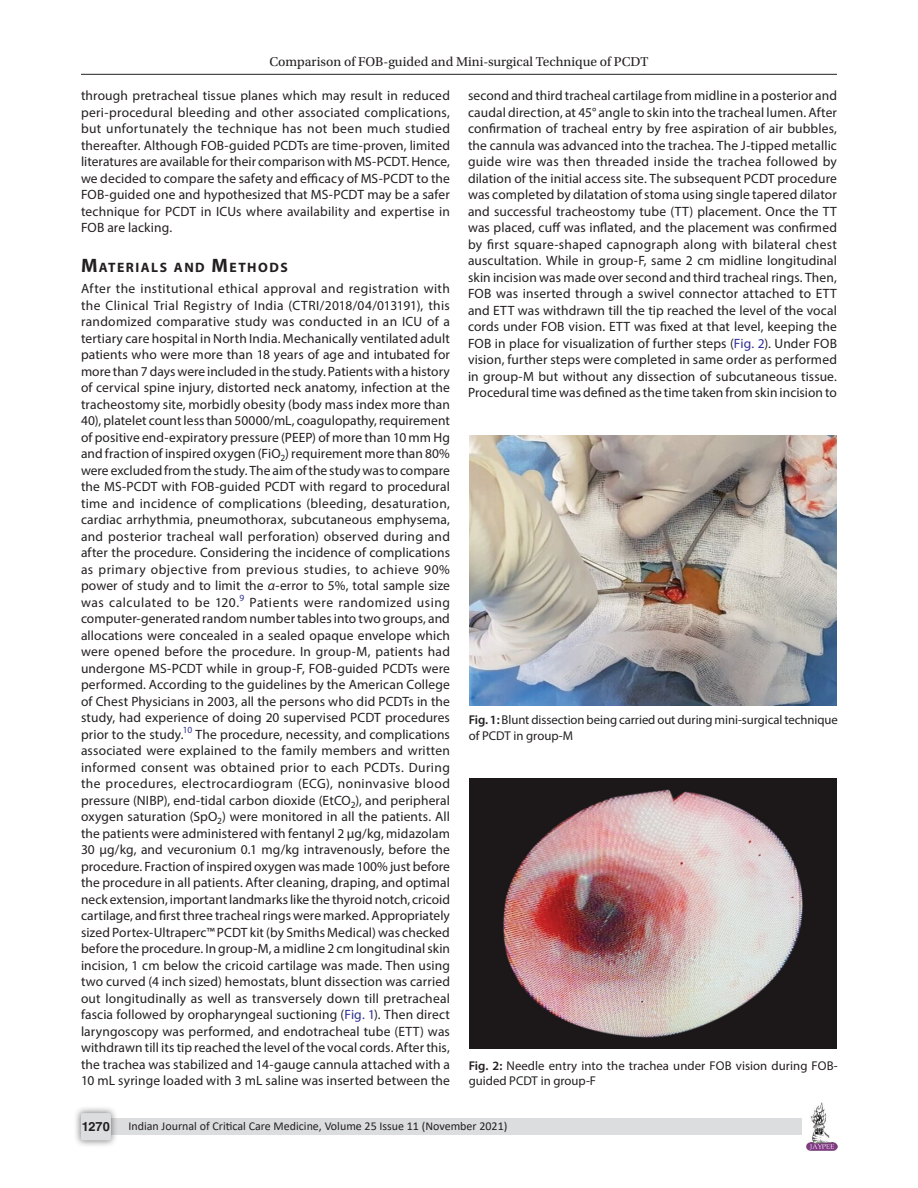
<style>
.page{position:relative;width:918px;height:1188px;background:#fff}
.page>*{position:absolute;margin:0;border:0;box-sizing:border-box;transform-origin:0 0}
.Head-1{font:700 13.65px "Myriad Pro";letter-spacing:.105em;color:#231f20}
.Para-NoIndent{font:13.5px/16.5px "Myriad Pro";letter-spacing:.01em;color:#231f20;text-align:justify}
.t1{font:13.5px "Utopia Std";color:#231f20}
.FigCaption{font:12.75px/15.3px "Myriad Pro";color:#231f20}
.t2{font:700 12.75px "Helvetica LT Std";color:#231f20}
.t3{font:12px "Calibri";color:#231f20}
.s1{font-size:19.5px}
.s2{font-style:italic}
.s3{color:#2e3092}
.s4{font-weight:600}
</style>
<div class="page">
<hr style="left:81px;top:74px;width:756px;height:1px;background:#231f20">
<img style="left:807px;top:1103px;width:30px;height:48px">
<div style="left:96px;top:1119px;width:706px;height:16px;background:#dcdddf"></div>
<div style="left:73px;top:1106px;width:45px;height:41px;background:#231f20;opacity:.61"></div>
<div style="left:81px;top:1113px;width:30px;height:27px;background:#dcdddf;border-radius:2px"></div>
<img style="left:470px;top:436px;width:367px;height:270px">
<img style="left:470px;top:778px;width:367px;height:270px">
<p class="t1" style="left:269px;top:55px;width:381px">Comparison of FOB-guided and Mini-surgical Technique of PCDT</p>
<p class="Para-NoIndent" style="left:81px;top:87px;width:371px">through pretracheal tissue planes which may result in reduced peri-procedural bleeding and other associated complications, but unfortunately the technique has not been much studied thereafter. Although FOB-guided PCDTs are time-proven, limited literatures are available for their comparison with MS-PCDT. Hence, we decided to compare the safety and efficacy of MS-PCDT to the FOB-guided one and hypothesized that MS-PCDT may be a safer technique for PCDT in ICUs where availability and expertise in FOB are lacking.</p>
<p class="Head-1" style="left:81px;top:259px;width:208px"><span class="s1">M</span>ATERIALS AND <span class="s1">M</span>ETHODS</p>
<p class="Para-NoIndent" style="left:81px;top:280px;width:371px">After the institutional ethical approval and registration with the Clinical Trial Registry of India (CTRI/2018/04/013191), this randomized comparative study was conducted in an ICU of a tertiary care hospital in North India. Mechanically ventilated adult patients who were more than 18 years of age and intubated for more than 7 days were included in the study. Patients with a history of cervical spine injury, distorted neck anatomy, infection at the tracheostomy site, morbidly obesity (body mass index more than 40), platelet count less than 50000/mL, coagulopathy, requirement of positive end-expiratory pressure (PEEP) of more than 10 mm Hg and fraction of inspired oxygen (FiO<sub>2</sub>) requirement more than 80% were excluded from the study. The aim of the study was to compare the MS-PCDT with FOB-guided PCDT with regard to procedural time and incidence of complications (bleeding, desaturation, cardiac arrhythmia, pneumothorax, subcutaneous emphysema, and posterior tracheal wall perforation) observed during and after the procedure. Considering the incidence of complications as primary objective from previous studies, to achieve 90% power of study and to limit the <span class="s2">α</span>-error to 5%, total sample size was calculated to be 120.<sup>9</sup> Patients were randomized using computer-generated random number tables into two groups, and allocations were concealed in a sealed opaque envelope which were opened before the procedure. In group-M, patients had undergone MS-PCDT while in group-F, FOB-guided PCDTs were performed. According to the guidelines by the American College of Chest Physicians in 2003, all the persons who did PCDTs in the study, had experience of doing 20 supervised PCDT procedures prior to the study.<sup>10</sup> The procedure, necessity, and complications associated were explained to the family members and written informed consent was obtained prior to each PCDTs. During the procedures, electrocardiogram (ECG), noninvasive blood pressure (NIBP), end-tidal carbon dioxide (EtCO<sub>2</sub>), and peripheral oxygen saturation (SpO<sub>2</sub>) were monitored in all the patients. All the patients were administered with fentanyl 2 μg/kg, midazolam 30 μg/kg, and vecuronium 0.1 mg/kg intravenously, before the procedure. Fraction of inspired oxygen was made 100% just before the procedure in all patients. After cleaning, draping, and optimal neck extension, important landmarks like the thyroid notch, cricoid cartilage, and first three tracheal rings were marked. Appropriately sized Portex-Ultraperc™ PCDT kit (by Smiths Medical) was checked before the procedure. In group-M, a midline 2 cm longitudinal skin incision, 1 cm below the cricoid cartilage was made. Then using two curved (4 inch sized) hemostats, blunt dissection was carried out longitudinally as well as transversely down till pretracheal fascia followed by oropharyngeal suctioning (<span class="s3">Fig. 1</span>). Then direct laryngoscopy was performed, and endotracheal tube (ETT) was withdrawn till its tip reached the level of the vocal cords. After this, the trachea was stabilized and 14-gauge cannula attached with a 10 mL syringe loaded with 3 mL saline was inserted between the</p>
<p class="Para-NoIndent" style="left:468px;top:87px;width:371px">second and third tracheal cartilage from midline in a posterior and caudal direction, at 45° angle to skin into the tracheal lumen. After confirmation of tracheal entry by free aspiration of air bubbles, the cannula was advanced into the trachea. The J-tipped metallic guide wire was then threaded inside the trachea followed by dilation of the initial access site. The subsequent PCDT procedure was completed by dilatation of stoma using single tapered dilator and successful tracheostomy tube (TT) placement. Once the TT was placed, cuff was inflated, and the placement was confirmed by first square-shaped capnograph along with bilateral chest auscultation. While in group-F, same 2 cm midline longitudinal skin incision was made over second and third tracheal rings. Then, FOB was inserted through a swivel connector attached to ETT and ETT was withdrawn till the tip reached the level of the vocal cords under FOB vision. ETT was fixed at that level, keeping the FOB in place for visualization of further steps (<span class="s3">Fig. 2</span>). Under FOB vision, further steps were completed in same order as performed in group-M but without any dissection of subcutaneous tissue.<br>Procedural time was defined as the time taken from skin incision to</p>
<p class="FigCaption" style="left:469px;top:712px;width:371px"><span class="s4">Fig. 1:</span> Blunt dissection being carried out during mini-surgical technique of PCDT in group-M</p>
<p class="FigCaption" style="left:469px;top:1058px;width:371px"><span class="s4">Fig. 2:</span> Needle entry into the trachea under FOB vision during FOB&shy;guided PCDT in group-F</p>
<p class="t2" style="left:82px;top:1119px;width:29px">1270</p>
<p class="t3" style="left:128px;top:1117px;width:380px">Indian Journal of Critical Care Medicine, Volume 25 Issue 11 (November 2021)</p>
</div>
